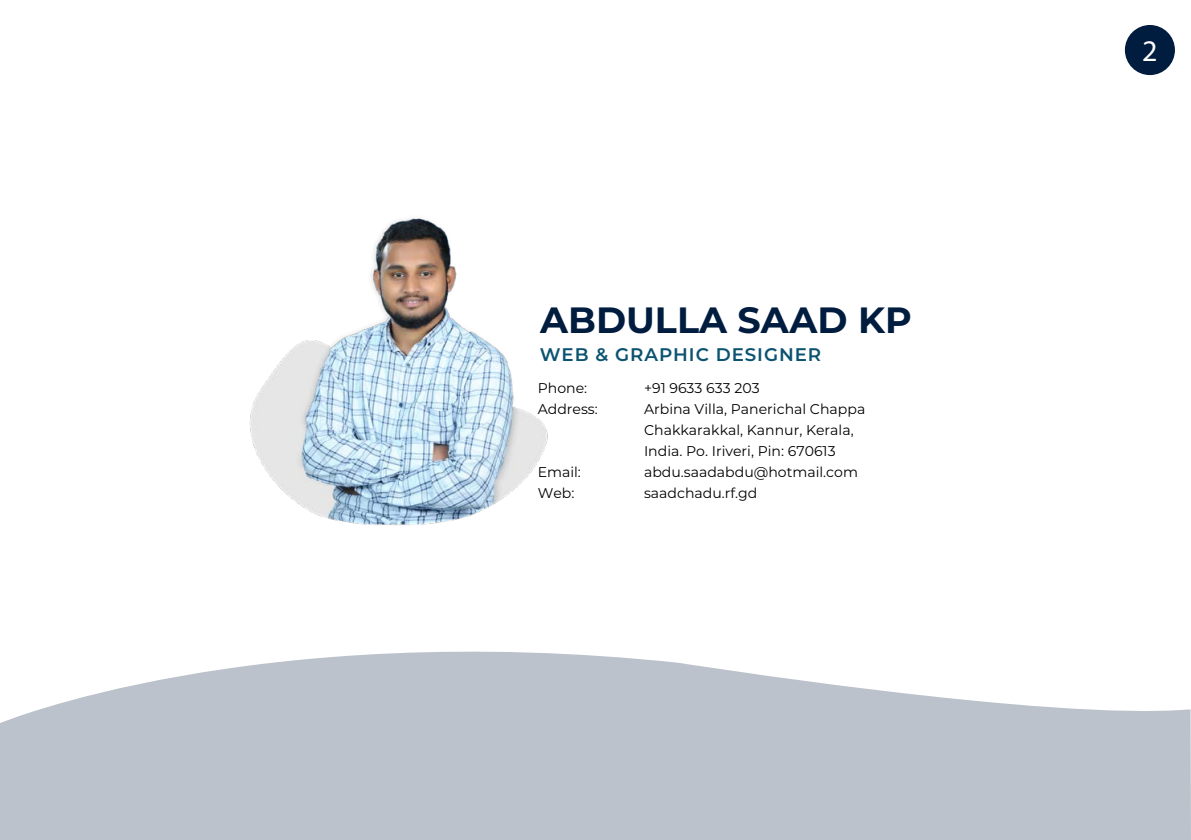
<style>
.page{position:relative;width:1191px;height:840px;background:#fff}
.page>*{position:absolute;margin:0;border:0;box-sizing:border-box;transform-origin:0 0}
.t1{font:700 36.4px "Montserrat";color:#001c3f}
.t2{font:30px "Myriad Pro";color:#fff}
.t3{font:600 18.2px "Montserrat";letter-spacing:.05em;color:#0b5370}
.t4{font:14px/21.2px "Montserrat";color:#000}
</style>
<div class="page">
<img style="left:249px;top:218px;width:299px;height:308px">
<div style="left:1124px;top:25px;width:51px;height:50px;background:#001c3f;border-radius:50%"></div>
<svg style="left:0;top:651px;width:1191px;height:188px;background:#c5cbd2"></svg>
<h1 class="t1" style="left:540px;top:294px;width:373px">ABDULLA SAAD KP</h1>
<h3 class="t3" style="left:540px;top:341px;width:283px">WEB &amp; GRAPHIC DESIGNER</h3>
<p class="t4" style="left:538px;top:376px;width:62px">Phone:<br>Address:</p>
<p class="t4" style="left:538px;top:461px;width:45px">Email:<br>Web:</p>
<p class="t4" style="left:644px;top:376px;width:223px">+91 9633 633 203<br>Arbina Villa, Panerichal Chappa<br>Chakkarakkal, Kannur, Kerala,<br>India. Po. Iriveri, Pin: 670613 abdu.saadabdu@hotmail.com saadchadu.rf.gd</p>
<h2 class="t2" style="left:1142px;top:32px;width:17px">2</h2>
</div>
